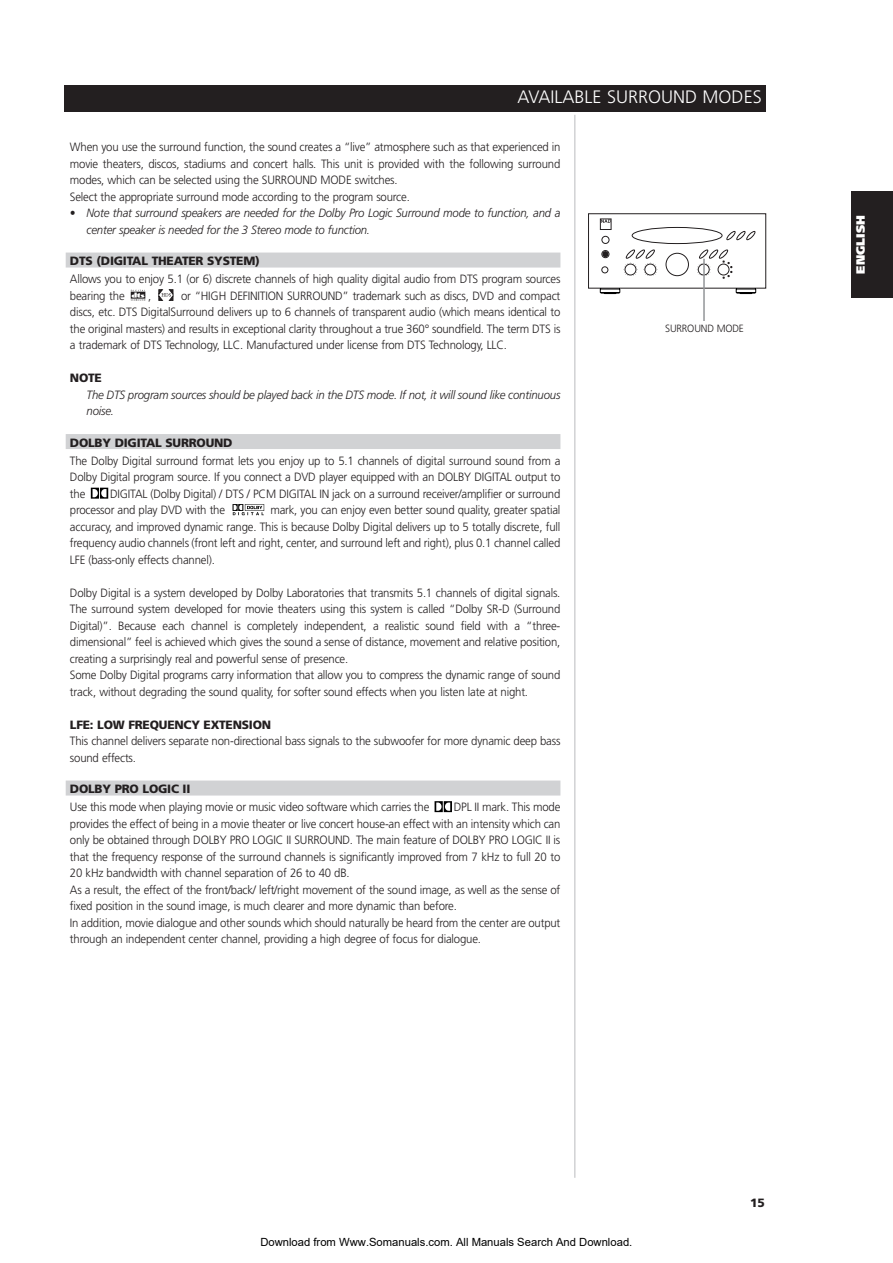
<style>
.page{position:relative;width:893px;height:1263px;background:#fff}
.page>*{position:absolute;margin:0;border:0;box-sizing:border-box;transform-origin:0 0}
.t1{font:300 18px "Frutiger";color:#fff}
.t2{font:300 12px/16.5px "Frutiger";letter-spacing:-.015em;color:#231f20;scale:.95 1}
.t3{font:italic 300 12px/16.5px "Frutiger";letter-spacing:-.015em;color:#231f20;scale:.95 1}
.t4{font:900 12px "Frutiger";letter-spacing:-.02em;color:#231f20}
.t5{font:900 12px "Frutiger";color:#fff}
.t6{font:11.25px "Arial";color:#000}
.t7{font:300 10.5px "Frutiger";letter-spacing:-.015em;color:#231f20;scale:.95 1}
</style>
<div class="page">
<div style="left:851px;top:191px;width:41px;height:107px;background:#231f20"></div>
<div style="left:64px;top:85px;width:702px;height:27px;background:#231f20"></div>
<div style="left:66px;top:253px;width:494px;height:15px;background:#d1d2d4"></div>
<div style="left:66px;top:434px;width:494px;height:15px;background:#d1d2d4"></div>
<div style="left:66px;top:781px;width:494px;height:15px;background:#d1d2d4"></div>
<svg style="left:434px;top:812px;width:18px;height:1px"></svg>
<svg style="left:434px;top:801px;width:18px;height:11px"></svg>
<svg style="left:232px;top:504px;width:32px;height:11px"></svg>
<svg style="left:90px;top:487px;width:19px;height:12px"></svg>
<svg style="left:91px;top:488px;width:17px;height:11px"></svg>
<svg style="left:158px;top:289px;width:16px;height:12px"></svg>
<svg style="left:159px;top:290px;width:14px;height:10px"></svg>
<svg style="left:130px;top:289px;width:16px;height:12px"></svg>
<svg style="left:131px;top:290px;width:14px;height:11px"></svg>
<hr style="left:574px;top:115px;width:1px;height:1063px;background:#d1d2d4">
<svg style="left:588px;top:213px;width:178px;height:81px"></svg>
<hr style="left:703px;top:259px;width:1px;height:63px;background:#939598">
<div style="left:648px;top:321px;width:113px;height:16px;background:#fff"></div>
<h1 class="t1" style="left:517px;top:90px;width:246px">AVAILABLE SURROUND MODES</h1>
<p class="t2" style="left:70px;top:140px;width:518px">When you use the surround function, the sound creates a “live” atmosphere such as that experienced in movie theaters, discos, stadiums and concert halls. This unit is provided with the following surround modes, which can be selected using the SURROUND MODE switches.<br>Select the appropriate surround mode according to the program source.</p>
<p class="t3" style="left:87px;top:206px;width:500px;text-indent:-17px">• Note that surround speakers are needed for the Dolby Pro Logic Surround mode to function, and a center speaker is needed for the 3 Stereo mode to function.</p>
<p class="t4" style="left:70px;top:256px;width:191px">DTS (DIGITAL THEATER SYSTEM)</p>
<p class="t2" style="left:70px;top:272px;width:518px">Allows you to enjoy 5.1 (or 6) discrete channels of high quality digital audio from DTS program sources bearing the</p>
<p class="t2" style="left:148px;top:288px;width:5px">,</p>
<p class="t2" style="left:70px;top:288px;width:518px;text-align:justify;text-indent:111px">or “HIGH DEFINITION SURROUND” trademark such as discs, DVD and compact discs, etc. DTS DigitalSurround delivers up to 6 channels of transparent audio (which means identical to the original masters) and results in exceptional clarity throughout a true 360° soundfield. The term DTS is a trademark of DTS Technology, LLC. Manufactured under license from DTS Technology, LLC.</p>
<p class="t4" style="left:70px;top:373px;width:34px">NOTE</p>
<p class="t3" style="left:87px;top:387px;width:500px">The DTS program sources should be played back in the DTS mode. If not, it will sound like continuous noise.</p>
<p class="t4" style="left:70px;top:438px;width:164px">DOLBY DIGITAL SURROUND</p>
<p class="t2" style="left:70px;top:453px;width:518px;text-align:justify">The Dolby Digital surround format lets you enjoy up to 5.1 channels of digital surround sound from a Dolby Digital program source. If you connect a DVD player equipped with an DOLBY DIGITAL output to the</p>
<p class="t7" style="left:665px;top:324px;width:84px">SURROUND MODE</p>
<p class="t2" style="left:70px;top:486px;width:518px;text-indent:40px">DIGITAL (Dolby Digital) / DTS / PCM DIGITAL IN jack on a surround receiver/amplifier or surround processor and play DVD with the</p>
<p class="t2" style="left:70px;top:503px;width:518px;text-align:justify;text-indent:200px">mark, you can enjoy even better sound quality, greater spatial accuracy, and improved dynamic range. This is because Dolby Digital delivers up to 5 totally discrete, full frequency audio channels (front left and right, center, and surround left and right), plus 0.1 channel called LFE (bass-only effects channel).</p>
<p class="t2" style="left:70px;top:585px;width:518px">Dolby Digital is a system developed by Dolby Laboratories that transmits 5.1 channels of digital signals.<br>The surround system developed for movie theaters using this system is called “Dolby SR-D (Surround Digital)”. Because each channel is completely independent, a realistic sound field with a “three&shy;dimensional” feel is achieved which gives the sound a sense of distance, movement and relative position, creating a surprisingly real and powerful sense of presence.<br>Some Dolby Digital programs carry information that allow you to compress the dynamic range of sound track, without degrading the sound quality, for softer sound effects when you listen late at night.</p>
<p class="t4" style="left:70px;top:720px;width:203px">LFE: LOW FREQUENCY EXTENSION</p>
<p class="t2" style="left:70px;top:734px;width:518px">This channel delivers separate non-directional bass signals to the subwoofer for more dynamic deep bass sound effects.</p>
<p class="t4" style="left:70px;top:784px;width:122px">DOLBY PRO LOGIC II</p>
<p class="t2" style="left:70px;top:800px;width:380px">Use this mode when playing movie or music video software which carries the</p>
<p class="t2" style="left:70px;top:800px;width:518px;text-indent:384px">DPL II mark. This mode provides the effect of being in a movie theater or live concert house-an effect with an intensity which can only be obtained through DOLBY PRO LOGIC II SURROUND. The main feature of DOLBY PRO LOGIC II is that the frequency response of the surround channels is significantly improved from 7 kHz to full 20 to 20 kHz bandwidth with channel separation of 26 to 40 dB.<br>As a result, the effect of the front/back/ left/right movement of the sound image, as well as the sense of fixed position in the sound image, is much clearer and more dynamic than before.<br>In addition, movie dialogue and other sounds which should naturally be heard from the center are output through an independent center channel, providing a high degree of focus for dialogue.</p>
<p class="t5" style="left:855px;top:274px;width:60px;rotate:-90deg">ENGLISH</p>
<p class="t6" style="left:260px;top:1235px;width:373px">Download from Www.Somanuals.com. All Manuals Search And Download.</p>
<p class="t4" style="left:750px;top:1198px;width:16px">15</p>
</div>
